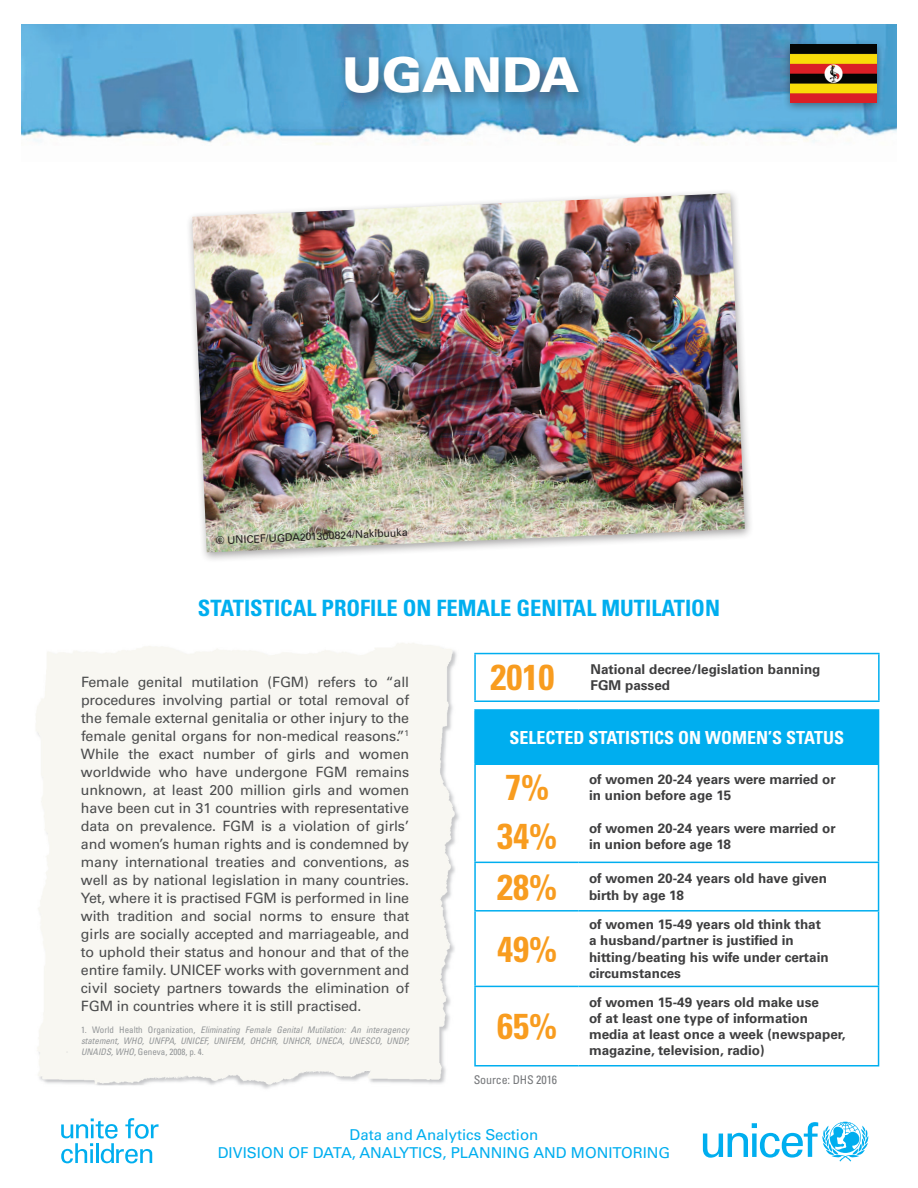
<style>
.page{position:relative;width:918px;height:1188px;background:#fff}
.page>*{position:absolute;margin:0;border:0;box-sizing:border-box;transform-origin:0 0}
.t1{font:900 48px "Univers LT Std";color:#fff}
.t2{font:700 condensed 36px "Univers LT Std";color:#f89c1f}
.t3{font:700 condensed 22.5px "Univers LT Std";color:#00aeef}
.t4{font:700 condensed 18px "Univers LT Std";color:#fff}
.t5{font:15px/18px "Univers LT Std";color:#00aeef;text-align:center}
.t6{font:14.25px/18px "Univers LT Std";letter-spacing:-.01em;color:#4b4c4d;text-align:justify}
.t7{font:700 13.5px/16.2px "Univers LT Std";color:#3e3e3f}
.t8{font:condensed 12px "Univers LT Std";letter-spacing:-.01em;color:#76787b}
.t9{font:10.5px "Univers LT Std";color:#231f20}
.t10{font:italic condensed 9px/10.8px "Univers LT Std";color:#939698;text-align:justify}
.s1{font-style:normal}
</style>
<div class="page">
<img style="left:36px;top:643px;width:423px;height:446px">
<div style="left:475px;top:710px;width:404px;height:54px;background:#00aeef"></div>
<hr style="left:474px;top:709px;width:105px;height:2px;background:#00aeef">
<hr style="left:474px;top:711px;width:2px;height:52px;background:#00aeef">
<hr style="left:579px;top:709px;width:300px;height:2px;background:#00aeef">
<hr style="left:474px;top:763px;width:105px;height:2px;background:#00aeef">
<hr style="left:474px;top:765px;width:2px;height:45px;background:#00aeef">
<hr style="left:579px;top:763px;width:300px;height:2px;background:#00aeef">
<hr style="left:878px;top:765px;width:1px;height:45px;background:#00aeef">
<hr style="left:474px;top:810px;width:2px;height:52px;background:#00aeef">
<hr style="left:878px;top:810px;width:1px;height:52px;background:#00aeef">
<hr style="left:474px;top:862px;width:105px;height:1px;background:#00aeef">
<hr style="left:474px;top:863px;width:2px;height:47px;background:#00aeef">
<hr style="left:579px;top:862px;width:300px;height:1px;background:#00aeef">
<hr style="left:878px;top:863px;width:1px;height:47px;background:#00aeef">
<hr style="left:474px;top:910px;width:105px;height:2px;background:#00aeef">
<hr style="left:474px;top:912px;width:2px;height:74px;background:#00aeef">
<hr style="left:579px;top:910px;width:300px;height:2px;background:#00aeef">
<hr style="left:878px;top:912px;width:1px;height:74px;background:#00aeef">
<hr style="left:474px;top:986px;width:105px;height:1px;background:#00aeef">
<hr style="left:474px;top:987px;width:2px;height:78px;background:#00aeef">
<hr style="left:579px;top:986px;width:300px;height:1px;background:#00aeef">
<hr style="left:878px;top:987px;width:1px;height:78px;background:#00aeef">
<hr style="left:474px;top:1065px;width:105px;height:1px;background:#00aeef">
<hr style="left:579px;top:1065px;width:300px;height:1px;background:#00aeef">
<svg style="left:61px;top:1118px;width:98px;height:45px"></svg>
<svg style="left:703px;top:1122px;width:165px;height:39px"></svg>
<hr style="left:474px;top:653px;width:406px;height:1px;background:#00aeef">
<hr style="left:474px;top:654px;width:2px;height:46px;background:#00aeef">
<hr style="left:474px;top:700px;width:406px;height:2px;background:#00aeef">
<hr style="left:878px;top:654px;width:2px;height:46px;background:#00aeef">
<img style="left:21px;top:24px;width:876px;height:121px">
<div style="left:338px;top:53px;width:253px;height:55px;background:#231f20;opacity:.4"></div>
<div style="left:782px;top:39px;width:103px;height:74px;background:#231f20;opacity:.5"></div>
<img style="left:790px;top:45px;width:87px;height:57px">
<div style="left:186px;top:189px;width:568px;height:374px;background:#231f20;opacity:.4"></div>
<img style="left:192px;top:193px;width:553px;height:359px">
<h1 class="t1" style="left:342px;top:45px;width:239px">UGANDA</h1>
<p class="t9" style="left:216px;top:533px;width:193px;rotate:-2deg">© UNICEF/UGDA201300824/Nakibuuka</p>
<h3 class="t3" style="left:198px;top:594px;width:524px">STATISTICAL PROFILE ON FEMALE GENITAL MUTILATION</h3>
<p class="t6" style="left:81px;top:673px;width:330px">Female genital mutilation (FGM) refers to “all procedures involving partial or total removal of the female external genitalia or other injury to the female genital organs for non-medical reasons.”<sup>1<br></sup>While the exact number of girls and women worldwide who have undergone FGM remains unknown, at least 200 million girls and women have been cut in 31 countries with representative data on prevalence. FGM is a violation of girls’ and women’s human rights and is condemned by many international treaties and conventions, as well as by national legislation in many countries.<br>Yet, where it is practised FGM is performed in line with tradition and social norms to ensure that girls are socially accepted and marriageable, and to uphold their status and honour and that of the entire family. UNICEF works with government and civil society partners towards the elimination of FGM in countries where it is still practised.</p>
<p class="t10" style="left:81px;top:1025px;width:330px"><span class="s1">1. World Health Organization,</span> Eliminating Female Genital Mutilation: An interagency statement, WHO, UNFPA, UNICEF, UNIFEM, OHCHR, UNHCR, UNECA, UNESCO, UNDP, UNAIDS, WHO<span class="s1">, Geneva, 2008, p. 4.</span></p>
<h2 class="t2" style="left:490px;top:655px;width:65px">2010</h2>
<p class="t7" style="left:591px;top:661px;width:231px">National decree/legislation banning</p>
<p class="t7" style="left:591px;top:678px;width:81px">FGM passed</p>
<p class="t4" style="left:509px;top:726px;width:336px">SELECTED STATISTICS ON WOMEN’S STATUS</p>
<h2 class="t2" style="left:505px;top:766px;width:45px">7%</h2>
<p class="t7" style="left:589px;top:771px;width:248px">of women 20-24 years were married or in union before age 15</p>
<h2 class="t2" style="left:497px;top:814px;width:61px">34%</h2>
<p class="t7" style="left:589px;top:820px;width:248px">of women 20-24 years were married or in union before age 18</p>
<h2 class="t2" style="left:497px;top:865px;width:61px">28%</h2>
<p class="t7" style="left:589px;top:871px;width:239px">of women 20-24 years old have given birth by age 18</p>
<h2 class="t2" style="left:497px;top:927px;width:61px">49%</h2>
<p class="t7" style="left:589px;top:916px;width:241px">of women 15-49 years old think that a husband/partner is justified in hitting/beating his wife under certain circumstances</p>
<h2 class="t2" style="left:497px;top:1004px;width:61px">65%</h2>
<p class="t8" style="left:474px;top:1072px;width:85px">Source: DHS 2016</p>
<p class="t7" style="left:589px;top:994px;width:258px">of women 15-49 years old make use<br>of at least one type of information media at least once a week (newspaper, magazine, television, radio)</p>
<p class="t5" style="left:218px;top:1125px;width:454px">Data and Analytics Section<br>DIVISION OF DATA, ANALYTICS, PLANNING AND MONITORING</p>
</div>
